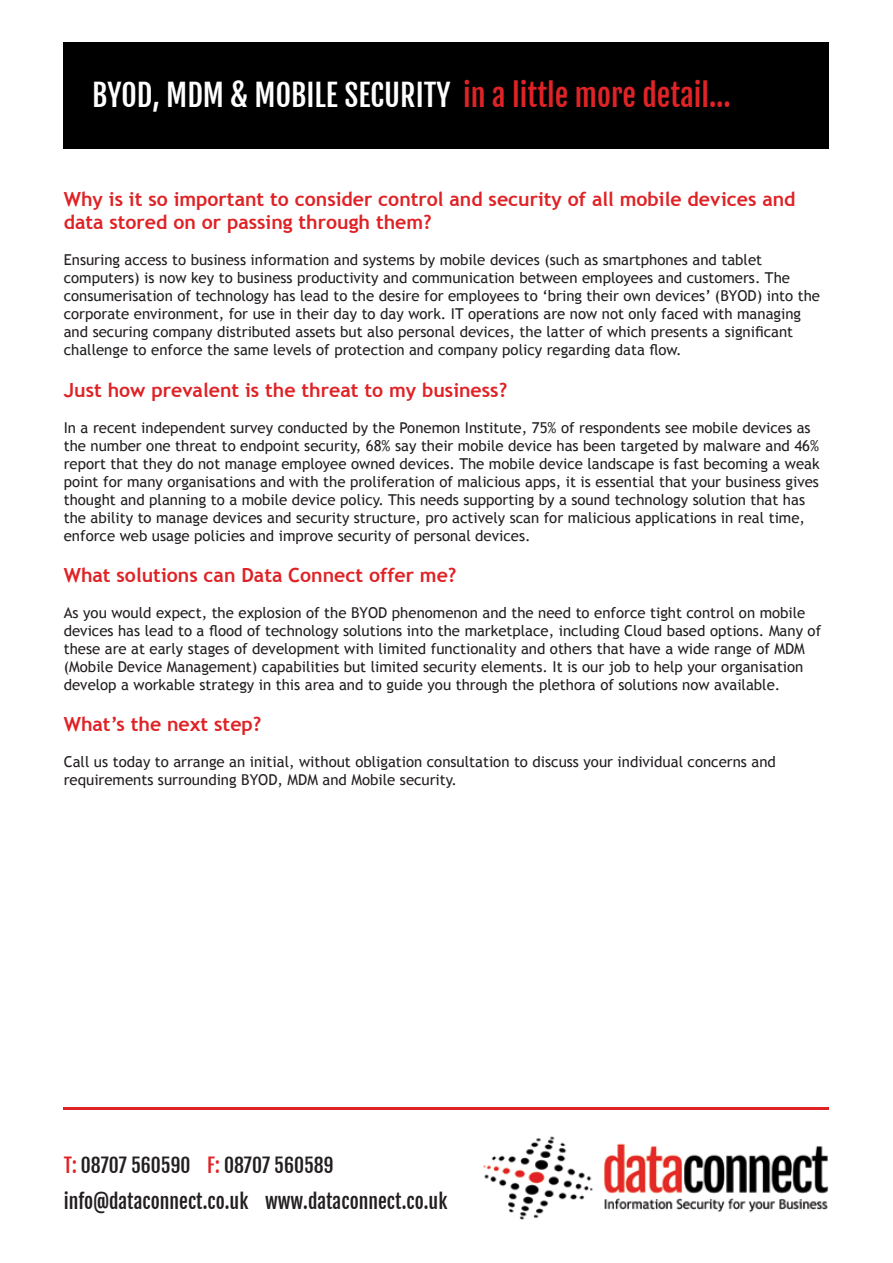
<style>
.page{position:relative;width:893px;height:1263px;background:#fff}
.page>*{position:absolute;margin:0;border:0;box-sizing:border-box;transform-origin:0 0}
.t1{font:30px "Fjalla One";color:#fff}
.t2{font:700 19.5px/23.4px "Trebuchet MS";color:#df2226}
.t3{font:19.5px/36px "Fjalla One";color:#231f20}
.t4{font:15px/18px "Trebuchet MS";color:#231f20}
.s1{color:#df2326}
</style>
<div class="page">
<div style="left:64px;top:43px;width:765px;height:106px;background:#000"></div>
<hr style="left:64px;top:1108px;width:765px;height:2px;background:#df2326">
<img style="left:483px;top:1136px;width:346px;height:84px">
<h1 class="t1" style="left:92px;top:76px;width:640px">BYOD, MDM &amp; Mobile Security <span class="s1">in a little more detail…</span></h1>
<h2 class="t2" style="left:64px;top:187px;width:733px">Why is it so important to consider control and security of all mobile devices and data stored on or passing through them?</h2>
<p class="t4" style="left:64px;top:251px;width:758px">Ensuring access to business information and systems by mobile devices (such as smartphones and tablet computers) is now key to business productivity and communication between employees and customers. The consumerisation of technology has lead to the desire for employees to ‘bring their own devices’ (BYOD) into the corporate environment, for use in their day to day work. IT operations are now not only faced with managing and securing company distributed assets but also personal devices, the latter of which presents a significant challenge to enforce the same levels of protection and company policy regarding data flow.</p>
<h2 class="t2" style="left:64px;top:378px;width:445px">Just how prevalent is the threat to my business?</h2>
<p class="t4" style="left:64px;top:418px;width:757px">In a recent independent survey conducted by the Ponemon Institute, 75% of respondents see mobile devices as the number one threat to endpoint security, 68% say their mobile device has been targeted by malware and 46% report that they do not manage employee owned devices. The mobile device landscape is fast becoming a weak point for many organisations and with the proliferation of malicious apps, it is essential that your business gives thought and planning to a mobile device policy. This needs supporting by a sound technology solution that has the ability to manage devices and security structure, pro actively scan for malicious applications in real time, enforce web usage policies and improve security of personal devices.</p>
<h2 class="t2" style="left:64px;top:563px;width:394px">What solutions can Data Connect offer me?</h2>
<p class="t4" style="left:64px;top:604px;width:759px">As you would expect, the explosion of the BYOD phenomenon and the need to enforce tight control on mobile devices has lead to a flood of technology solutions into the marketplace, including Cloud based options. Many of these are at early stages of development with limited functionality and others that have a wide range of MDM (Mobile Device Management) capabilities but limited security elements. It is our job to help your organisation develop a workable strategy in this area and to guide you through the plethora of solutions now available.</p>
<h2 class="t2" style="left:64px;top:713px;width:199px">W<span class="s1">h</span>at’s the next step?</h2>
<p class="t4" style="left:64px;top:753px;width:714px">Call us today to arrange an initial, without obligation consultation to discuss your individual concerns and requirements surrounding BYOD, MDM and Mobile security.</p>
<h2 class="t3" style="left:64px;top:1147px;width:385px"><span class="s1">T:</span> 08707 560590 <span class="s1">F:</span> 08707 560589 info@dataconnect.co.uk www.dataconnect.co.uk</h2>
</div>
